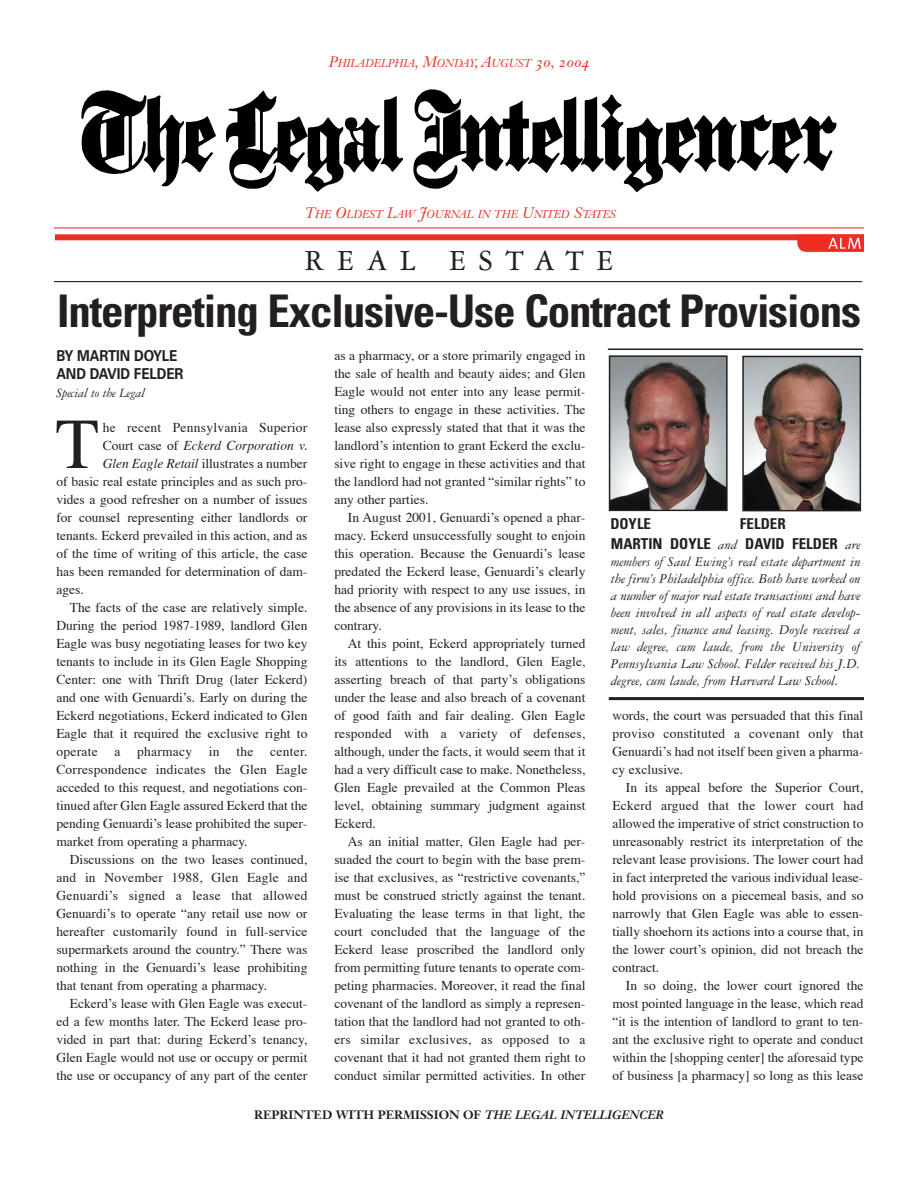
<style>
.page{position:relative;width:918px;height:1188px;background:#fff}
.page>*{position:absolute;margin:0;border:0;box-sizing:border-box;transform-origin:0 0}
.t1{font:71.7px "Times";color:#231f20}
.t2{font:700 condensed 45px "Univers";letter-spacing:-.025em;color:#231f20}
.t3{font:31.05px "Garamond Three";letter-spacing:.4em;color:#231f20}
.t4{font:700 condensed 15px "Univers";color:#231f20}
.t5{font:700 15px/18px "Univers";letter-spacing:-.01em;color:#231f20;scale:.9 1}
.t6{font:italic 14.25px/17.1px "Garamond Three";color:#231f20;text-align:justify}
.t7{font:13.5px/18px "Times";color:#231f20;text-align:justify}
.t8{font:13.5px "Times";letter-spacing:.02em;color:#231f20}
.t9{font:italic 13.5px "Times";color:#231f20}
.t10{font:italic 13.5px "Garamond Three";letter-spacing:-.01em;color:#231f20}
.t11{font:700 12px "Janson Text";color:#231f20}
.t12{font:11.25px "Janson Text Italic Os F";color:#ee2e22}
.s1{font-size:15px}
.s2{font-style:normal}
.s3{font-style:italic}
.s4{font-family:"Garamond Three";font-weight:400;font-style:italic;font-stretch:normal;font-size:14.25px}
</style>
<div class="page">
<div style="left:55px;top:234px;width:809px;height:6px;background:#ee2e22"></div>
<hr style="left:54px;top:228px;width:810px;height:1px;background:#ee1e24">
<img style="left:81px;top:89px;width:756px;height:103px">
<svg style="left:797px;top:237px;width:67px;height:15px"></svg>
<hr style="left:54px;top:281px;width:808px;height:1px;background:#231f20">
<hr style="left:608px;top:349px;width:255px;height:1px;background:#231f20">
<hr style="left:609px;top:697px;width:255px;height:3px;background:#231f20">
<img style="left:745px;top:359px;width:113px;height:149px">
<div style="left:742px;top:356px;width:119px;height:155px;border:2px solid #231f20"></div>
<img style="left:612px;top:358px;width:113px;height:150px">
<div style="left:609px;top:355px;width:119px;height:156px;border:2px solid #231f20"></div>
<p class="t12" style="left:329px;top:59px;width:262px"><span class="s1">P</span>HILADELPHIA<span class="s1">, M</span>ONDAY<span class="s1">, A</span>UGUST <span class="s1">30, 2004</span></p>
<p class="t12" style="left:305px;top:210px;width:313px"><span class="s1">T</span>HE <span class="s1">O</span>LDEST <span class="s1">L</span>AW <span class="s1">J</span>OURNAL IN THE <span class="s1">U</span>NITED <span class="s1">S</span>TATES</p>
<h3 class="t3" style="left:304px;top:250px;width:311px">REAL ESTATE</h3>
<h2 class="t2" style="left:57px;top:295px;width:805px">Interpreting Exclusive-Use Contract Provisions</h2>
<p class="t5" style="left:56px;top:348px;width:143px">BY MARTIN DOYLE<br>AND DAVID FELDER</p>
<p class="t10" style="left:56px;top:388px;width:90px">Special to the Legal</p>
<h1 class="t1" style="left:55px;top:414px;width:45px">T</h1>
<p class="t8" style="left:103px;top:422px;width:206px">he recent Pennsylvania Superior</p>
<p class="t7" style="left:334px;top:348px;width:253px">as a pharmacy, or a store primarily engaged in the sale of health and beauty aides; and Glen Eagle would not enter into any lease permit&shy;ting others to engage in these activities. The lease also expressly stated that that it was the landlord’s intention to grant Eckerd the exclu&shy;sive right to engage in these activities and that the landlord had not granted “similar rights” to any other parties.</p>
<p class="t7" style="left:334px;top:510px;width:253px;text-indent:14px">In August 2001, Genuardi’s opened a phar&shy;macy. Eckerd unsuccessfully sought to enjoin this operation. Because the Genuardi’s lease predated the Eckerd lease, Genuardi’s clearly had priority with respect to any use issues, in the absence of any provisions in its lease to the contrary.</p>
<p class="t7" style="left:334px;top:636px;width:253px;text-indent:14px">At this point, Eckerd appropriately turned its attentions to the landlord, Glen Eagle, asserting breach of that party’s obligations under the lease and also breach of a covenant of good faith and fair dealing. Glen Eagle responded with a variety of defenses, although, under the facts, it would seem that it had a very difficult case to make. Nonetheless, Glen Eagle prevailed at the Common Pleas level, obtaining summary judgment against Eckerd.</p>
<p class="t7" style="left:334px;top:834px;width:253px;text-indent:14px">As an initial matter, Glen Eagle had per&shy;suaded the court to begin with the base prem&shy;ise that exclusives, as “restrictive covenants,” must be construed strictly against the tenant.<br>Evaluating the lease terms in that light, the court concluded that the language of the Eckerd lease proscribed the landlord only from permitting future tenants to operate com&shy;peting pharmacies. Moreover, it read the final covenant of the landlord as simply a represen&shy;tation that the landlord had not granted to oth&shy;ers similar exclusives, as opposed to a covenant that it had not granted them right to conduct similar permitted activities. In other</p>
<p class="t9" style="left:103px;top:440px;width:206px"><span class="s2">Court case of</span> Eckerd Corporation v.</p>
<p class="t7" style="left:103px;top:456px;width:206px"><span class="s3">Glen Eagle Retail</span> illustrates a number</p>
<p class="t7" style="left:56px;top:474px;width:253px">of basic real estate principles and as such pro-</p>
<p class="t7" style="left:56px;top:492px;width:252px">vides a good refresher on a number of issues</p>
<p class="t7" style="left:56px;top:510px;width:253px">for counsel representing either landlords or</p>
<p class="t7" style="left:56px;top:528px;width:253px">tenants. Eckerd prevailed in this action, and as</p>
<p class="t7" style="left:56px;top:546px;width:253px">of the time of writing of this article, the case</p>
<p class="t7" style="left:56px;top:564px;width:253px">has been remanded for determination of dam-</p>
<p class="t7" style="left:56px;top:582px;width:29px">ages.</p>
<p class="t7" style="left:70px;top:600px;width:239px">The facts of the case are relatively simple.</p>
<p class="t7" style="left:56px;top:618px;width:253px">During the period 1987-1989, landlord Glen</p>
<p class="t7" style="left:56px;top:636px;width:253px">Eagle was busy negotiating leases for two key</p>
<p class="t7" style="left:56px;top:654px;width:253px">tenants to include in its Glen Eagle Shopping</p>
<p class="t7" style="left:56px;top:672px;width:253px">Center: one with Thrift Drug (later Eckerd)</p>
<p class="t7" style="left:56px;top:690px;width:253px">and one with Genuardi’s. Early on during the</p>
<p class="t7" style="left:56px;top:708px;width:253px">Eckerd negotiations, Eckerd indicated to Glen</p>
<p class="t7" style="left:56px;top:726px;width:253px">Eagle that it required the exclusive right to</p>
<p class="t8" style="left:56px;top:746px;width:253px">operate a pharmacy in the center.</p>
<p class="t8" style="left:56px;top:764px;width:253px">Correspondence indicates the Glen Eagle</p>
<p class="t7" style="left:56px;top:780px;width:253px">acceded to this request, and negotiations con-</p>
<p class="t7" style="left:56px;top:798px;width:253px">tinued after Glen Eagle assured Eckerd that the</p>
<p class="t7" style="left:56px;top:816px;width:253px">pending Genuardi’s lease prohibited the super-</p>
<p class="t7" style="left:56px;top:834px;width:193px">market from operating a pharmacy.</p>
<p class="t7" style="left:70px;top:852px;width:239px">Discussions on the two leases continued,</p>
<p class="t7" style="left:56px;top:870px;width:253px">and in November 1988, Glen Eagle and</p>
<p class="t8" style="left:56px;top:890px;width:253px">Genuardi’s signed a lease that allowed</p>
<p class="t7" style="left:56px;top:906px;width:253px">Genuardi’s to operate “any retail use now or</p>
<p class="t7" style="left:56px;top:924px;width:253px">hereafter customarily found in full-service</p>
<p class="t7" style="left:56px;top:942px;width:253px">supermarkets around the country.” There was</p>
<p class="t7" style="left:56px;top:960px;width:253px">nothing in the Genuardi’s lease prohibiting</p>
<p class="t7" style="left:56px;top:978px;width:212px">that tenant from operating a pharmacy.</p>
<p class="t7" style="left:70px;top:996px;width:239px">Eckerd’s lease with Glen Eagle was execut-</p>
<p class="t7" style="left:56px;top:1014px;width:253px">ed a few months later. The Eckerd lease pro-</p>
<p class="t7" style="left:56px;top:1032px;width:253px">vided in part that: during Eckerd’s tenancy,</p>
<p class="t7" style="left:56px;top:1050px;width:253px">Glen Eagle would not use or occupy or permit</p>
<p class="t7" style="left:56px;top:1068px;width:253px">the use or occupancy of any part of the center</p>
<p class="t4" style="left:610px;top:518px;width:42px">DOYLE</p>
<p class="t4" style="left:740px;top:518px;width:47px">FELDER</p>
<p class="t4" style="left:611px;top:538px;width:251px">MARTIN DOYLE <span class="s4">and</span> DAVID FELDER <span class="s4">are</span></p>
<p class="t6" style="left:611px;top:554px;width:251px">members of Saul Ewing’s real estate department in the firm’s Philadelphia office. Both have worked on a number of major real estate transactions and have been involved in all aspects of real estate develop&shy;ment, sales, finance and leasing. Doyle received a law degree, cum laude, from the University of Pennsylvania Law School. Felder received his J.D. degree, cum laude, from Harvard Law School.</p>
<p class="t7" style="left:612px;top:708px;width:253px">words, the court was persuaded that this final proviso constituted a covenant only that Genuardi’s had not itself been given a pharma&shy;cy exclusive.</p>
<p class="t7" style="left:612px;top:780px;width:253px;text-indent:14px">In its appeal before the Superior Court, Eckerd argued that the lower court had allowed the imperative of strict construction to unreasonably restrict its interpretation of the relevant lease provisions. The lower court had in fact interpreted the various individual lease&shy;hold provisions on a piecemeal basis, and so narrowly that Glen Eagle was able to essen&shy;tially shoehorn its actions into a course that, in the lower court’s opinion, did not breach the contract.</p>
<p class="t7" style="left:612px;top:978px;width:253px;text-indent:14px">In so doing, the lower court ignored the most pointed language in the lease, which read “it is the intention of landlord to grant to ten&shy;ant the exclusive right to operate and conduct within the [shopping center] the aforesaid type of business [a pharmacy] so long as this lease</p>
<p class="t11" style="left:254px;top:1110px;width:411px">REPRINTED WITH PERMISSION OF <span class="s3">THE LEGAL INTELLIGENCER</span></p>
</div>
